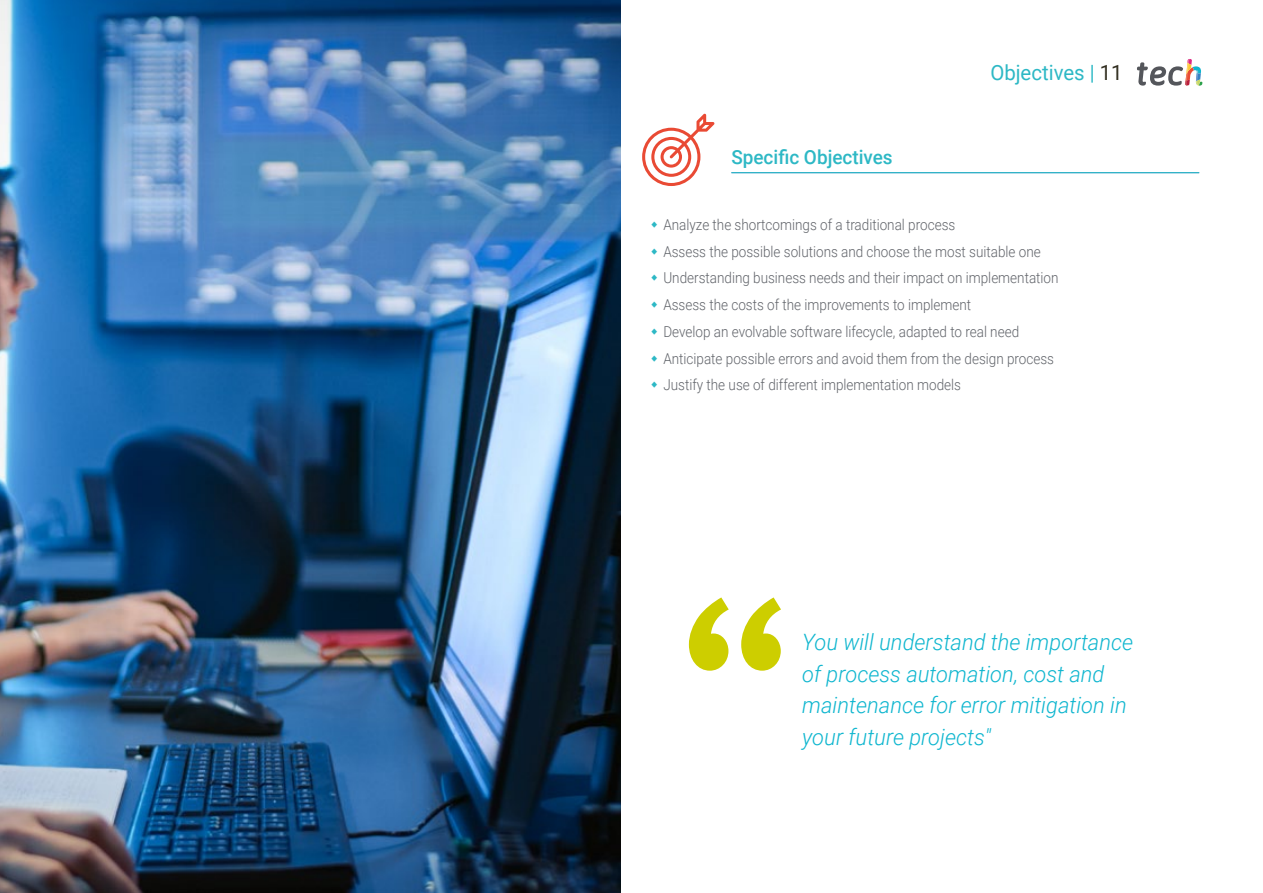
<style>
.page{position:relative;width:1263px;height:893px;background:#fff}
.page>*{position:absolute;margin:0;border:0;box-sizing:border-box;transform-origin:0 0}
.t1{font:italic 300 22.5px/31.5px "Roboto";color:#0fb6cf}
.t2{font:21px "Roboto";color:#2db8c5}
.t3{font:500 19.5px "Roboto";color:#2db8c5}
.t4{font:300 15px/26.7px "Roboto";color:#61646a;scale:.9 1}
.s1{color:#312e20}
</style>
<div class="page">
<img style="left:0;top:0;width:621px;height:893px">
<svg style="left:1137px;top:59px;width:65px;height:27px"></svg>
<svg style="left:689px;top:597px;width:92px;height:74px"></svg>
<svg style="left:642px;top:114px;width:72px;height:72px"></svg>
<hr style="left:731px;top:172px;width:468px;height:1px;background:#2db8c5">
<h3 class="t3" style="left:731px;top:144px;width:163px">Specific Objectives</h3>
<h2 class="t2" style="left:990px;top:57px;width:134px">Objectives | <span class="s1">11</span></h2>
<p class="t4" style="left:663px;top:211px;width:441px">Analyze the shortcomings of a traditional process<br>Assess the possible solutions and choose the most suitable one Understanding business needs and their impact on implementation Assess the costs of the improvements to implement<br>Develop an evolvable software lifecycle, adapted to real need Anticipate possible errors and avoid them from the design process Justify the use of different implementation models</p>
<h1 class="t1" style="left:802px;top:626px;width:332px">You will understand the importance of process automation, cost and maintenance for error mitigation in your future projects"</h1>
</div>
